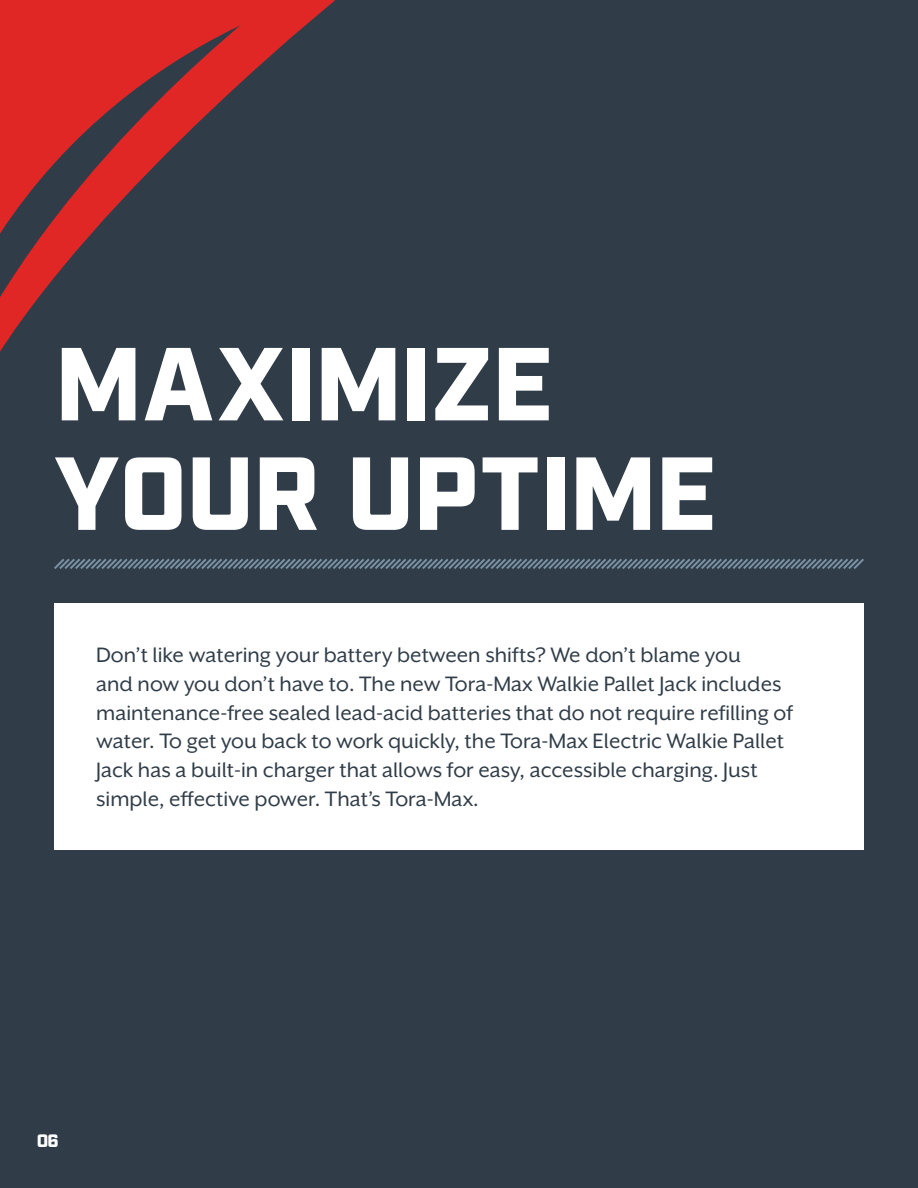
<style>
.page{position:relative;width:918px;height:1188px;background:#303d48}
.page>*{position:absolute;margin:0;border:0;box-sizing:border-box;transform-origin:0 0}
.t1{font:900 103.5px "Industry";letter-spacing:-.01em;color:#fff}
.t2{font:24px/28.8px "Mr Eaves XL San OT";color:#303d48}
.t3{font:900 18px "Industry";color:#fff}
</style>
<div class="page">
<svg style="left:54px;top:558px;width:810px;height:11px"></svg>
<div style="left:54px;top:603px;width:810px;height:247px;background:#fff"></div>
<svg style="left:0;top:0;width:335px;height:352px"></svg>
<p class="t1" style="left:55px;top:322px;width:500px">MAXIMIZE</p>
<p class="t1" style="left:55px;top:432px;width:664px">YOUR UPTIME</p>
<p class="t2" style="left:96px;top:640px;width:698px">Don’t like watering your battery between shifts? We don’t blame you<br>and now you don’t have to. The new Tora-Max Walkie Pallet Jack includes maintenance-free sealed lead-acid batteries that do not require refilling of water. To get you back to work quickly, the Tora-Max Electric Walkie Pallet Jack has a built-in charger that allows for easy, accessible charging. Just simple, effective power. That’s Tora-Max.</p>
<p class="t3" style="left:37px;top:1130px;width:23px">06</p>
</div>
